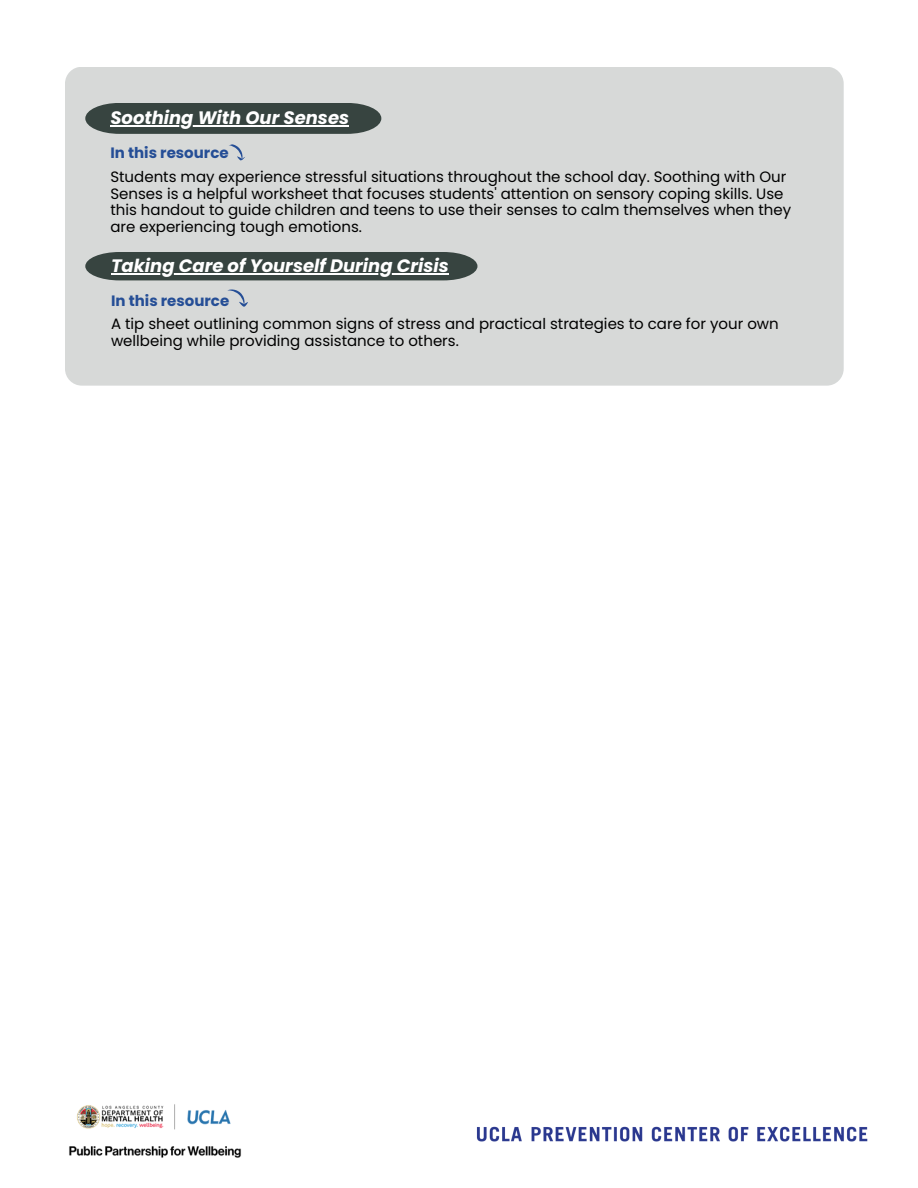
<style>
.page{position:relative;width:918px;height:1188px;background:#fff}
.page>*{position:absolute;margin:0;border:0;box-sizing:border-box;transform-origin:0 0}
.t1{font:italic 700 18px "Poppins";color:#fff}
.t2{font:15px/16.8px "Poppins";color:#000}
.t3{font:700 15px "Poppins";color:#254e96}
</style>
<div class="page">
<div style="left:65px;top:67px;width:779px;height:319px;background:#d7d9d8;border-radius:17px"></div>
<img style="left:69px;top:1104px;width:172px;height:54px">
<img style="left:476px;top:1126px;width:392px;height:16px">
<svg style="left:85px;top:252px;width:392px;height:28px;background:#424e4b"></svg>
<hr style="left:111px;top:274px;width:338px;height:1px;background:#fff">
<svg style="left:227px;top:289px;width:21px;height:17px"></svg>
<svg style="left:85px;top:103px;width:296px;height:31px;background:#44504d"></svg>
<hr style="left:110px;top:125px;width:239px;height:1px;background:#fff">
<svg style="left:229px;top:144px;width:16px;height:17px"></svg>
<p class="t1" style="left:110px;top:105px;width:240px">Soothing With Our Senses</p>
<p class="t3" style="left:110px;top:142px;width:120px">In this resource</p>
<h1 class="t2" style="left:110px;top:168px;width:682px">Students may experience stressful situations throughout the school day. Soothing with Our Senses is a helpful worksheet that focuses students' attention on sensory coping skills. Use this handout to guide children and teens to use their senses to calm themselves when they are experiencing tough emotions.</h1>
<h1 class="t1" style="left:111px;top:254px;width:339px">Taking Care of Yourself During Crisis</h1>
<h2 class="t3" style="left:111px;top:290px;width:120px">In this resource</h2>
<p class="t2" style="left:111px;top:315px;width:669px">A tip sheet outlining common signs of stress and practical strategies to care for your own wellbeing while providing assistance to others.</p>
</div>
